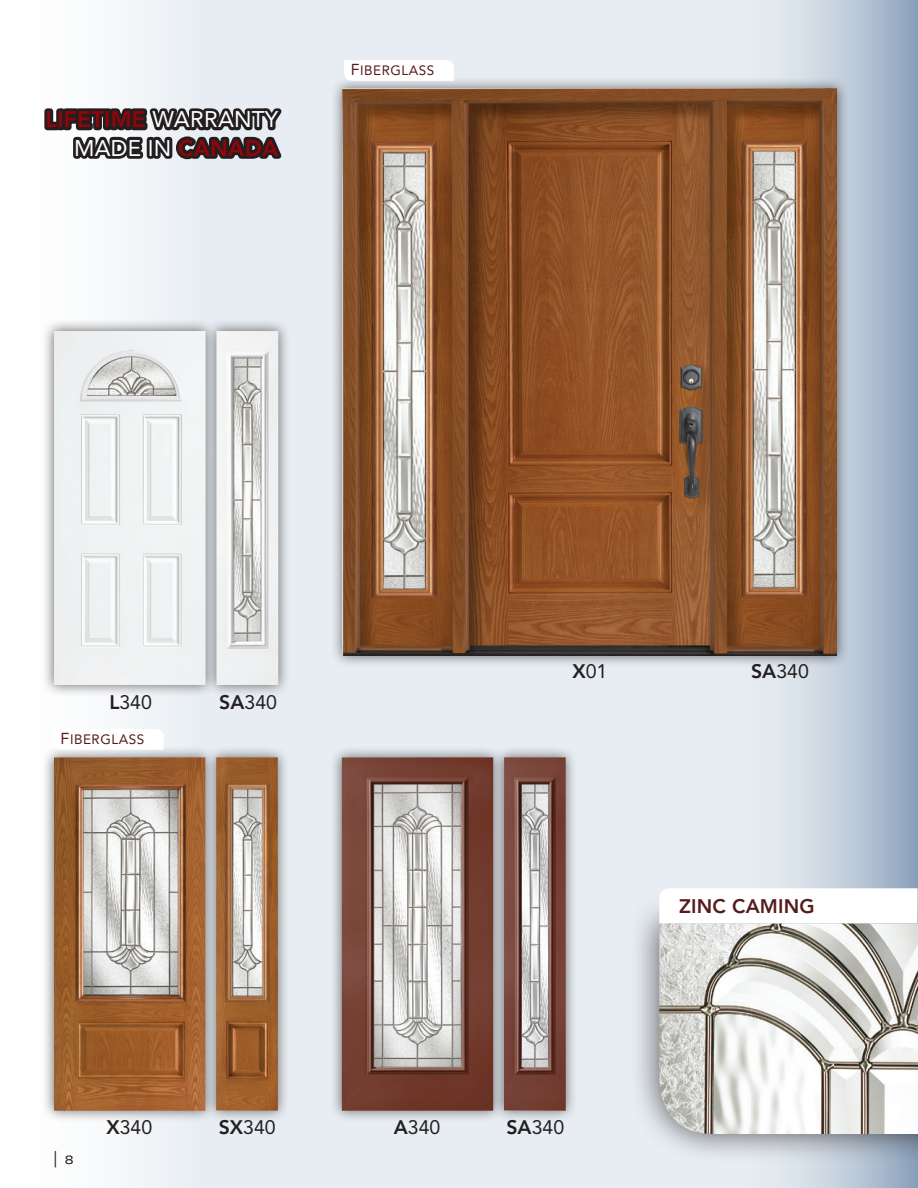
<style>
.page{position:relative;width:918px;height:1188px;background:#fff}
.page>*{position:absolute;margin:0;border:0;box-sizing:border-box;transform-origin:0 0}
.t1{font:800 22.5px/28.5px "Avenir";letter-spacing:.01em;color:#940408;text-align:right}
.t2{font:expanded 21.6px "Univers";color:#231f20;scale:.56 1}
.t3{font:19.5px "Avenir";color:#231f20}
.t4{font:800 19.5px "Avenir";letter-spacing:.01em;color:#571b1e}
.t5{font:13.5px "Avenir";letter-spacing:.04em;color:#571b1e}
.s1{font-weight:400;color:#fff}
.s2{font-size:15.75px}
.s3{font-weight:800}
.s4{font-size:12px}
</style>
<div class="page">
<div style="left:127px;top:0;width:602px;height:1188px;background:#e7edf2"></div>
<svg style="left:729px;top:0;width:189px;height:1188px;background:#b9c6d6"></svg>
<svg style="left:44px;top:72px;width:246px;height:109px"></svg>
<div style="left:330px;top:76px;width:519px;height:592px;background:#231f20;opacity:.65"></div>
<img style="left:342px;top:88px;width:495px;height:568px">
<div style="left:42px;top:319px;width:176px;height:378px;background:#231f20;opacity:.65"></div>
<img style="left:54px;top:331px;width:150px;height:354px">
<div style="left:204px;top:319px;width:86px;height:378px;background:#231f20;opacity:.65"></div>
<img style="left:216px;top:331px;width:62px;height:354px">
<div style="left:329px;top:745px;width:177px;height:378px;background:#231f20;opacity:.65"></div>
<img style="left:342px;top:757px;width:150px;height:354px">
<div style="left:492px;top:745px;width:86px;height:378px;background:#231f20;opacity:.65"></div>
<img style="left:504px;top:757px;width:62px;height:354px">
<div style="left:42px;top:745px;width:176px;height:378px;background:#231f20;opacity:.65"></div>
<img style="left:54px;top:757px;width:150px;height:354px">
<div style="left:204px;top:745px;width:86px;height:378px;background:#231f20;opacity:.65"></div>
<img style="left:216px;top:757px;width:62px;height:354px">
<div style="left:629px;top:893px;width:289px;height:271px;background:#231f20;opacity:.75"></div>
<img style="left:659px;top:923px;width:259px;height:211px">
<svg style="left:344px;top:60px;width:110px;height:21px"></svg>
<svg style="left:54px;top:729px;width:110px;height:21px"></svg>
<svg style="left:659px;top:888px;width:259px;height:35px"></svg>
<p class="t1" style="left:46px;top:105px;width:234px">LIFETIME <span class="s1">WARRANTY<br>MADE IN</span> CANADA</p>
<p class="t5" style="left:351px;top:63px;width:85px"><span class="s2">F</span>IBERGLASS</p>
<p class="t3" style="left:109px;top:691px;width:44px"><span class="s3">L</span>340</p>
<p class="t5" style="left:61px;top:732px;width:85px"><span class="s2">F</span>IBERGLASS</p>
<p class="t3" style="left:219px;top:691px;width:59px"><span class="s3">SA</span>340</p>
<p class="t3" style="left:572px;top:660px;width:37px"><span class="s3">X</span>01</p>
<p class="t3" style="left:751px;top:660px;width:59px"><span class="s3">SA</span>340</p>
<p class="t4" style="left:679px;top:895px;width:137px">ZINC CAMING</p>
<p class="t2" style="left:54px;top:1146px;width:37px">| <span class="s4">8</span></p>
<p class="t3" style="left:219px;top:1116px;width:59px"><span class="s3">SX</span>340</p>
<p class="t3" style="left:506px;top:1116px;width:59px"><span class="s3">SA</span>340</p>
<p class="t3" style="left:106px;top:1116px;width:47px"><span class="s3">X</span>340</p>
<p class="t3" style="left:394px;top:1116px;width:48px"><span class="s3">A</span>340</p>
</div>
